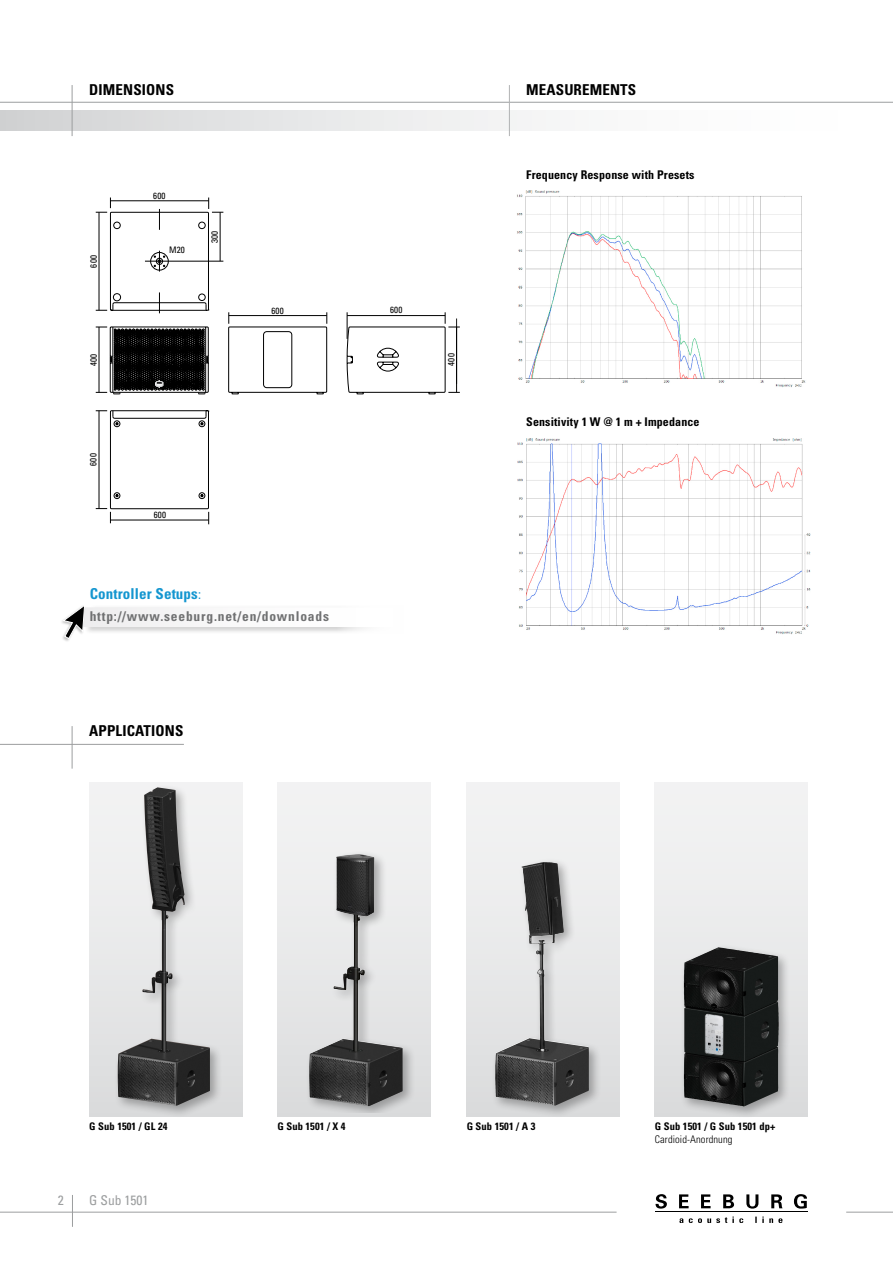
<style>
.page{position:relative;width:893px;height:1263px;background:#fff}
.page>*{position:absolute;margin:0;border:0;box-sizing:border-box;transform-origin:0 0}
.t1{font:700 condensed 15px "Univers";letter-spacing:.01em;color:#000}
.t2{font:700 condensed 15px "Univers";letter-spacing:.01em;color:#1496d0}
.t3{font:700 condensed 13.5px "Univers";letter-spacing:.06em;color:#707172}
.t4{font:condensed 13.5px "Univers";color:#9c9e9f}
.t5{font:700 condensed 12px "Univers";letter-spacing:.01em;color:#000}
.t6{font:700 condensed 10.5px "Univers";letter-spacing:.01em;color:#000}
.t7{font:300 condensed 10.5px "Univers";letter-spacing:.01em;color:#000}
.t8{font:condensed 9px "Univers";letter-spacing:.02em;color:#000}
.s1{font-weight:400;font-size:13.5px}
</style>
<div class="page">
<div style="left:0;top:111px;width:893px;height:19px;background:linear-gradient(to right,#d5d6d7,#fff)"></div>
<hr style="left:0;top:102px;width:893px;height:1px;background:#9c9e9f">
<hr style="left:72px;top:85px;width:1px;height:51px;background:#9c9e9f">
<hr style="left:509px;top:85px;width:1px;height:51px;background:#b1b3b4">
<hr style="left:0;top:1212px;width:617px;height:1px;background:#9c9e9f">
<hr style="left:846px;top:1212px;width:47px;height:1px;background:#9c9e9f">
<hr style="left:655px;top:1211px;width:152px;height:1px;background:#000">
<svg style="left:679px;top:1216px;width:103px;height:7px"></svg>
<svg style="left:655px;top:1194px;width:12px;height:14px"></svg>
<svg style="left:679px;top:1194px;width:10px;height:14px"></svg>
<svg style="left:701px;top:1194px;width:10px;height:14px"></svg>
<svg style="left:723px;top:1194px;width:11px;height:14px"></svg>
<svg style="left:746px;top:1194px;width:12px;height:14px"></svg>
<svg style="left:771px;top:1194px;width:11px;height:14px"></svg>
<svg style="left:794px;top:1194px;width:13px;height:14px"></svg>
<hr style="left:72px;top:1195px;width:1px;height:32px;background:#9c9e9f">
<img style="left:517px;top:190px;width:289px;height:197px">
<img style="left:517px;top:438px;width:294px;height:196px">
<svg style="left:63px;top:606px;width:301px;height:34px"></svg>
<svg style="left:96px;top:410px;width:113px;height:114px"></svg>
<hr style="left:110px;top:520px;width:99px;height:1px;background:#000">
<svg style="left:347px;top:312px;width:113px;height:82px"></svg>
<hr style="left:456px;top:327px;width:1px;height:65px;background:#000">
<svg style="left:96px;top:197px;width:232px;height:197px"></svg>
<hr style="left:220px;top:212px;width:1px;height:49px;background:#000">
<div style="left:277px;top:782px;width:154px;height:334px;background:linear-gradient(to bottom,#f5f5f5,#dbdcdd)"></div>
<div style="left:305px;top:850px;width:110px;height:262px;background:#000;opacity:.3"></div>
<img style="left:336px;top:854px;width:23px;height:51px">
<hr style="left:72px;top:726px;width:1px;height:43px;background:#9c9e9f">
<div style="left:467px;top:782px;width:153px;height:334px;background:linear-gradient(to bottom,#f5f5f5,#dbdcdd)"></div>
<div style="left:655px;top:782px;width:153px;height:334px;background:linear-gradient(to bottom,#f5f5f5,#dbdcdd)"></div>
<div style="left:89px;top:782px;width:153px;height:334px;background:linear-gradient(to bottom,#f5f5f5,#dbdcdd)"></div>
<div style="left:680px;top:943px;width:111px;height:176px;background:#000;opacity:.3"></div>
<img style="left:684px;top:947px;width:55px;height:158px">
<hr style="left:0;top:744px;width:184px;height:1px;background:#9c9e9f">
<div style="left:114px;top:784px;width:109px;height:334px;background:#000;opacity:.3"></div>
<img style="left:118px;top:787px;width:92px;height:319px">
<div style="left:491px;top:858px;width:111px;height:260px;background:#000;opacity:.3"></div>
<img style="left:521px;top:863px;width:19px;height:178px">
<h1 class="t1" style="left:89px;top:81px;width:86px">DIMENSIONS</h1>
<h1 class="t1" style="left:526px;top:81px;width:11px">measurements</h1>
<p class="t8" style="left:88px;top:268px;width:14px;rotate:-90deg">600</p>
<p class="t8" style="left:153px;top:190px;width:14px">600</p>
<p class="t8" style="left:169px;top:244px;width:17px">M20</p>
<p class="t8" style="left:209px;top:243px;width:14px;rotate:-90deg">300</p>
<p class="t8" style="left:271px;top:305px;width:14px">600</p>
<p class="t8" style="left:390px;top:304px;width:14px">600</p>
<p class="t8" style="left:88px;top:366px;width:14px;rotate:-90deg">400</p>
<p class="t8" style="left:445px;top:366px;width:14px;rotate:-90deg">400</p>
<p class="t8" style="left:88px;top:466px;width:14px;rotate:-90deg">600</p>
<p class="t8" style="left:154px;top:509px;width:14px">600</p>
<h1 class="t2" style="left:90px;top:584px;width:113px">Controller Setups<span class="s1">:</span></h1>
<p class="t3" style="left:90px;top:608px;width:241px">http://www.seeburg.net/en/downloads</p>
<h1 class="t1" style="left:89px;top:722px;width:9px">applications</h1>
<p class="t5" style="left:526px;top:168px;width:170px">Frequency Response with Presets</p>
<p class="t5" style="left:526px;top:414px;width:175px">Sensitivity 1 W @ 1 m + Impedance</p>
<p class="t6" style="left:89px;top:1119px;width:80px">G Sub 1501 / GL 24</p>
<p class="t6" style="left:277px;top:1119px;width:70px">G Sub 1501 / X 4</p>
<p class="t4" style="left:58px;top:1191px;width:7px">2</p>
<p class="t4" style="left:89px;top:1191px;width:61px">G Sub 1501</p>
<p class="t6" style="left:467px;top:1119px;width:70px">G Sub 1501 / A 3</p>
<p class="t6" style="left:655px;top:1119px;width:122px">G Sub 1501 / G Sub 1501 dp+</p>
<p class="t7" style="left:655px;top:1133px;width:79px">Cardioid-Anordnung</p>
</div>
